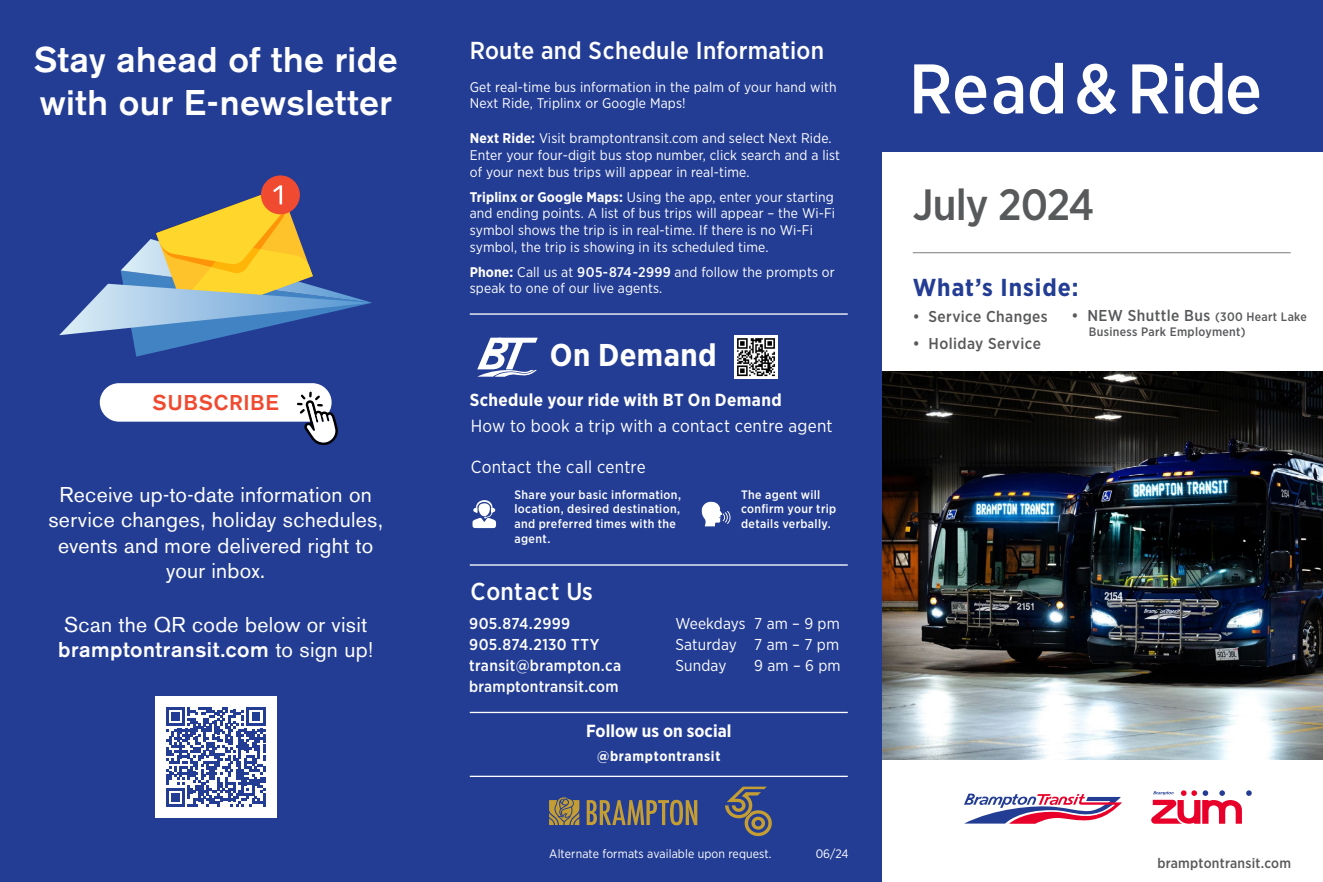
<style>
.page{position:relative;width:1323px;height:882px;background:#fff}
.page>*{position:absolute;margin:0;border:0;box-sizing:border-box;transform-origin:0 0}
.t1{font:500 70px "Gotham Narrow";letter-spacing:-.005em;color:#fff}
.t2{font:500 43.75px "Gotham Narrow";letter-spacing:-.02em;color:#58595b}
.t3{font:500 35.35px/42.5px "Akzidenz Grotesk BE";letter-spacing:.01em;color:#fff}
.t4{font:700 31.5px "Gotham Narrow";letter-spacing:.015em;color:#fff}
.t5{font:500 24.5px "Gotham Narrow";letter-spacing:.01em;color:#fff}
.t6{font:700 24.5px "Gotham Narrow";letter-spacing:.04em;color:#233d94}
.t7{font:21.18px/25.6px "Akzidenz Grotesk BE";letter-spacing:.015em;color:#fff;text-align:center}
.t8{font:500 21.18px "Akzidenz Grotesk BE";letter-spacing:.03em;color:#f04a31}
.t9{font:17.5px "Gotham Narrow";letter-spacing:.01em;color:#fff}
.t10{font:700 17.5px "Gotham Narrow";letter-spacing:.02em;color:#fff}
.t11{font:700 17.5px "Gotham Narrow";color:#fff}
.t12{font:500 15.75px/21px "Gotham Narrow";letter-spacing:.015em;color:#fff}
.t13{font:500 15.75px "Gotham Narrow";letter-spacing:.025em;color:#58595b}
.t14{font:15.75px/21px "Gotham Narrow";letter-spacing:.01em;color:#fff;text-align:justify}
.t15{font:14px/16.8px "Gotham Narrow";letter-spacing:.01em;color:#fff}
.t16{font:500 14px "Gotham Narrow";letter-spacing:.02em;color:#58595b}
.t17{font:700 14px "Gotham Narrow";letter-spacing:.05em;color:#fff}
.t18{font:500 12.25px/14.7px "Gotham Narrow";letter-spacing:.03em;color:#fff}
.t19{font:12.25px "Gotham Narrow";letter-spacing:.01em;color:#fff}
.t20{font:500 12.25px "Gotham Narrow";letter-spacing:.025em;color:#58595b}
.s1{font-weight:500}
.s2{font-weight:700}
.s3{font-size:12.25px}
</style>
<div class="page">
<div style="left:881px;top:0;width:442px;height:152px;background:#233d94"></div>
<hr style="left:913px;top:252px;width:378px;height:1px;background:#58595b">
<img style="left:882px;top:372px;width:441px;height:388px">
<svg style="left:964px;top:794px;width:158px;height:30px"></svg>
<svg style="left:1151px;top:790px;width:101px;height:34px"></svg>
<div style="left:0;top:0;width:882px;height:882px;background:#233d94"></div>
<hr style="left:470px;top:776px;width:378px;height:1px;background:#fff">
<hr style="left:470px;top:313px;width:378px;height:2px;background:#fff">
<hr style="left:470px;top:564px;width:378px;height:2px;background:#fff">
<hr style="left:470px;top:712px;width:378px;height:1px;background:#fff">
<svg style="left:587px;top:800px;width:110px;height:25px"></svg>
<svg style="left:549px;top:797px;width:30px;height:28px"></svg>
<svg style="left:725px;top:787px;width:47px;height:49px"></svg>
<div style="left:155px;top:696px;width:121px;height:121px;background:#fff"></div>
<svg style="left:166px;top:707px;width:99px;height:100px"></svg>
<div style="left:261px;top:175px;width:39px;height:39px;background:#f04a31;border-radius:50%"></div>
<svg style="left:59px;top:185px;width:313px;height:172px"></svg>
<div style="left:100px;top:383px;width:232px;height:39px;background:#fff;border-radius:19px"></div>
<svg style="left:297px;top:392px;width:41px;height:53px"></svg>
<svg style="left:477px;top:338px;width:61px;height:39px"></svg>
<svg style="left:472px;top:500px;width:24px;height:28px"></svg>
<svg style="left:702px;top:502px;width:29px;height:24px"></svg>
<img style="left:735px;top:335px;width:42px;height:43px">
<h3 class="t3" style="left:34px;top:38px;width:365px">Stay ahead of the ride with our E-newsletter</h3>
<h3 class="t8" style="left:153px;top:390px;width:128px">SUBSCRIBE</h3>
<h3 class="t7" style="left:49px;top:482px;width:336px">Receive up-to-date information on service changes, holiday schedules, events and more delivered right to your inbox.</h3>
<h3 class="t7" style="left:58px;top:612px;width:317px;text-align:left">Scan the QR code below or visit <span class="s1">bramptontransit.com</span> to sign up!</h3>
<h3 class="t5" style="left:470px;top:35px;width:356px">Route and Schedule Information</h3>
<p class="t15" style="left:470px;top:78px;width:368px">Get real-time bus information in the palm of your hand with<br>Next Ride, Triplinx or Google Maps!</p>
<p class="t15" style="left:470px;top:130px;width:372px"><span class="s2">Next Ride:</span> Visit bramptontransit.com and select Next Ride.<br>Enter your four-digit bus stop number, click search and a list of your next bus trips will appear in real-time.</p>
<p class="t15" style="left:470px;top:188px;width:367px"><span class="s2">Triplinx or Google Maps:</span> Using the app, enter your starting and ending points. A list of bus trips will appear – the Wi-Fi symbol shows the trip is in real-time. If there is no Wi-Fi symbol, the trip is showing in its scheduled time.</p>
<p class="t15" style="left:470px;top:263px;width:366px"><span class="s2">Phone:</span> Call us at <span class="s1">905-874-2999</span> and follow the prompts or speak to one of our live agents.</p>
<h3 class="t4" style="left:550px;top:335px;width:168px">On Demand</h3>
<p class="t10" style="left:470px;top:388px;width:313px">Schedule your ride with BT On Demand</p>
<p class="t9" style="left:471px;top:415px;width:363px">How to book a trip with a contact centre agent</p>
<p class="t9" style="left:471px;top:456px;width:177px">Contact the call centre</p>
<p class="t18" style="left:514px;top:487px;width:168px">Share your basic information, location, desired destination, and preferred times with the agent.</p>
<p class="t18" style="left:741px;top:487px;width:97px">The agent will confirm your trip details verbally.</p>
<h3 class="t5" style="left:471px;top:576px;width:124px">Contact Us</h3>
<p class="t12" style="left:469px;top:613px;width:154px">905.874.2999<br>905.874.2130 TTY transit@brampton.ca bramptontransit.com</p>
<p class="t14" style="left:675px;top:613px;width:166px">Weekdays 7 am – 9 pm Saturday 7 am – 7 pm Sunday</p>
<p class="t14" style="left:754px;top:655px;width:88px">9 am – 6 pm</p>
<p class="t11" style="left:586px;top:719px;width:147px">Follow us on social</p>
<p class="t17" style="left:597px;top:747px;width:125px">@bramptontransit</p>
<p class="t19" style="left:549px;top:846px;width:224px">Alternate formats available upon request.</p>
<p class="t19" style="left:816px;top:846px;width:34px">06/24</p>
<h1 class="t1" style="left:909px;top:44px;width:354px">Read &amp; Ride</h1>
<h2 class="t2" style="left:913px;top:177px;width:183px">July 2024</h2>
<h3 class="t6" style="left:913px;top:272px;width:167px">What’s Inside:</h3>
<p class="t13" style="left:913px;top:307px;width:136px">• Service Changes</p>
<p class="t13" style="left:913px;top:333px;width:130px">• Holiday Service</p>
<p class="t13" style="left:1072px;top:305px;width:237px">• NEW Shuttle Bus <span class="s3">(300 Heart Lake</span></p>
<p class="t20" style="left:1089px;top:324px;width:158px">Business Park Employment)</p>
<p class="t16" style="left:1157px;top:854px;width:135px">bramptontransit.com</p>
</div>
